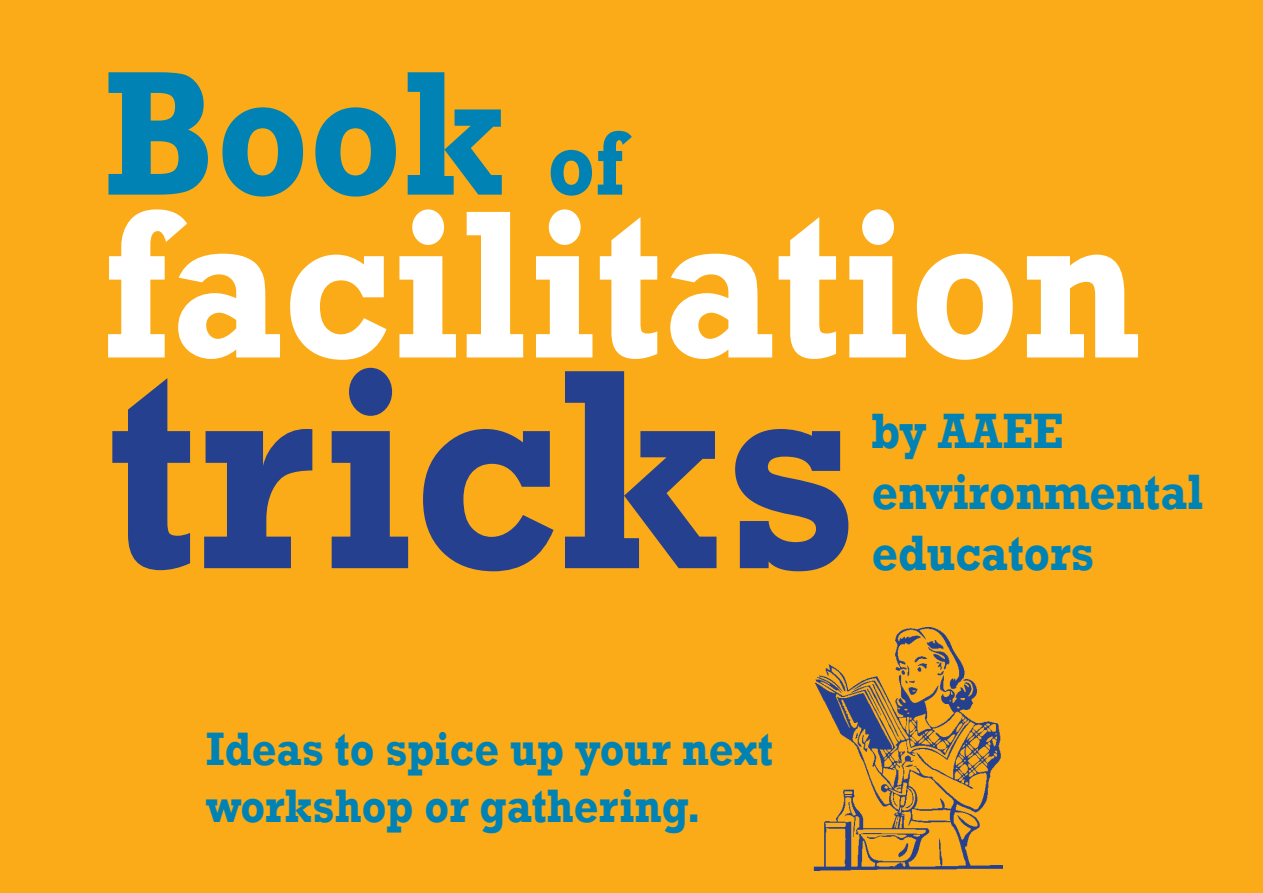
<style>
.page{position:relative;width:1263px;height:893px;background:#fff}
.page>*{position:absolute;margin:0;border:0;box-sizing:border-box;transform-origin:0 0}
.t1{font:700 289.95px "Rockwell";color:#25408f;scale:.9 1}
.t2{font:700 214.2px "Rockwell";color:#fff;scale:.9 1}
.t3{font:700 180.15px "Rockwell";color:#0083b4;scale:.9 1}
.t4{font:700 51px/61.2px "Rockwell";color:#0083b4;scale:.9 1}
.t5{font:700 48.15px/57.8px "Rockwell";color:#0083b4;scale:.9 1}
.s1{font-size:92.4px}
</style>
<div class="page">
<div style="left:1px;top:0;width:1262px;height:893px;background:#fbab18"></div>
<img style="left:813px;top:627px;width:189px;height:243px">
<h3 class="t3" style="left:103px;top:25px;width:581px">Book <span class="s1">of</span></h3>
<h2 class="t2" style="left:102px;top:156px;width:1155px">facilitation</h2>
<h1 class="t1" style="left:107px;top:295px;width:835px">tricks</h1>
<p class="t4" style="left:872px;top:400px;width:370px">by AAEE environmental educators</p>
<p class="t5" style="left:206px;top:720px;width:631px">Ideas to spice up your next workshop or gathering.</p>
</div>
